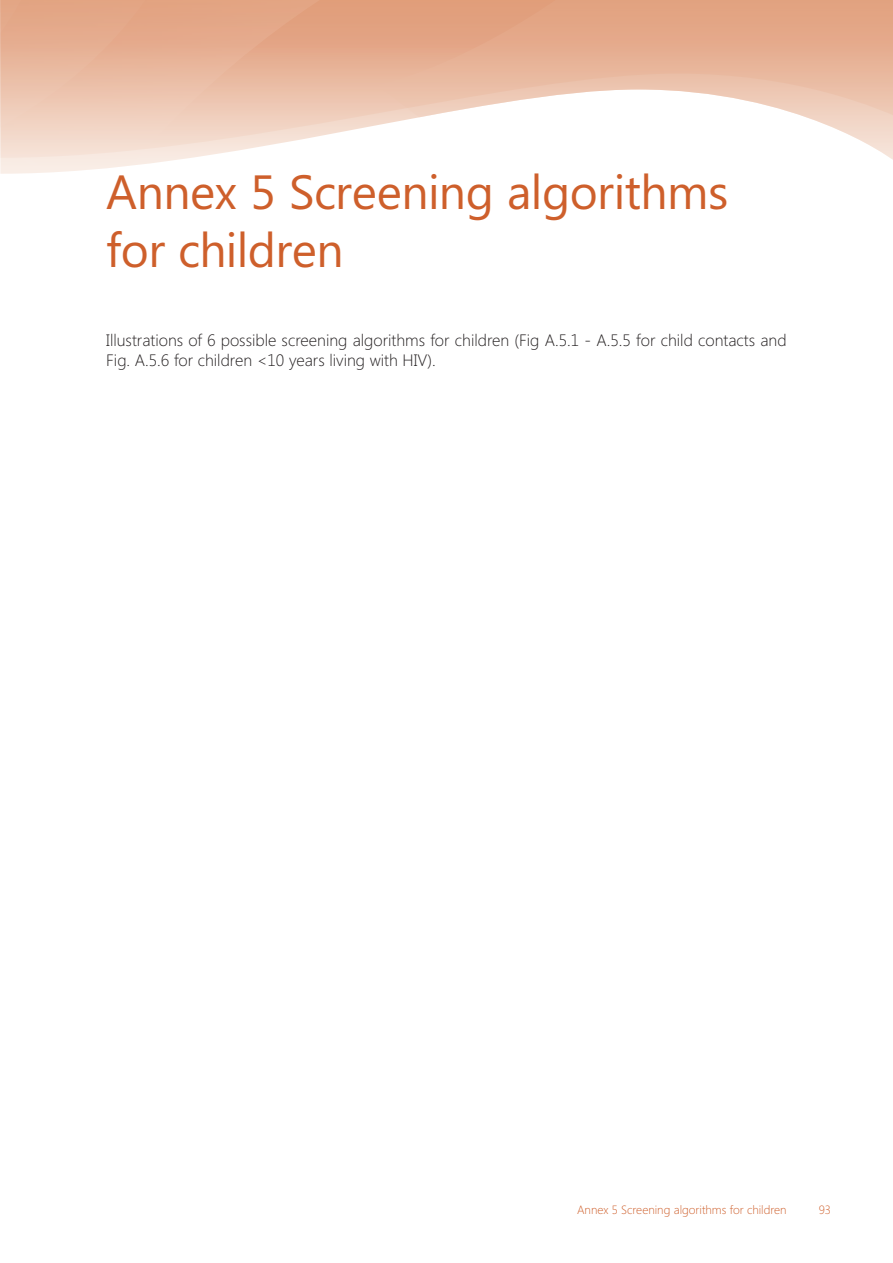
<style>
.page{position:relative;width:893px;height:1263px;background:#fff}
.page>*{position:absolute;margin:0;border:0;box-sizing:border-box;transform-origin:0 0}
.t1{font:48px/57.6px "Segoe UI";letter-spacing:-.01em;color:#ce5f2b}
.t2{font:300 16.5px/19.8px "Segoe UI";color:#231f20}
.t3{font:300 12px "Segoe UI";color:#ce5f2b}
</style>
<div class="page">
<svg style="left:0;top:158px;width:188px;height:16px"></svg>
<svg style="left:0;top:0;width:893px;height:158px"></svg>
<h1 class="t1" style="left:106px;top:161px;width:624px">Annex 5 Screening algorithms for children</h1>
<p class="t2" style="left:106px;top:330px;width:682px">Illustrations of 6 possible screening algorithms for children (Fig A.5.1 - A.5.5 for child contacts and<br>Fig. A.5.6 for children &lt;10 years living with HIV).</p>
<p class="t3" style="left:577px;top:1202px;width:211px">Annex 5 Screening algorithms for children</p>
<p class="t3" style="left:819px;top:1202px;width:14px">93</p>
</div>
